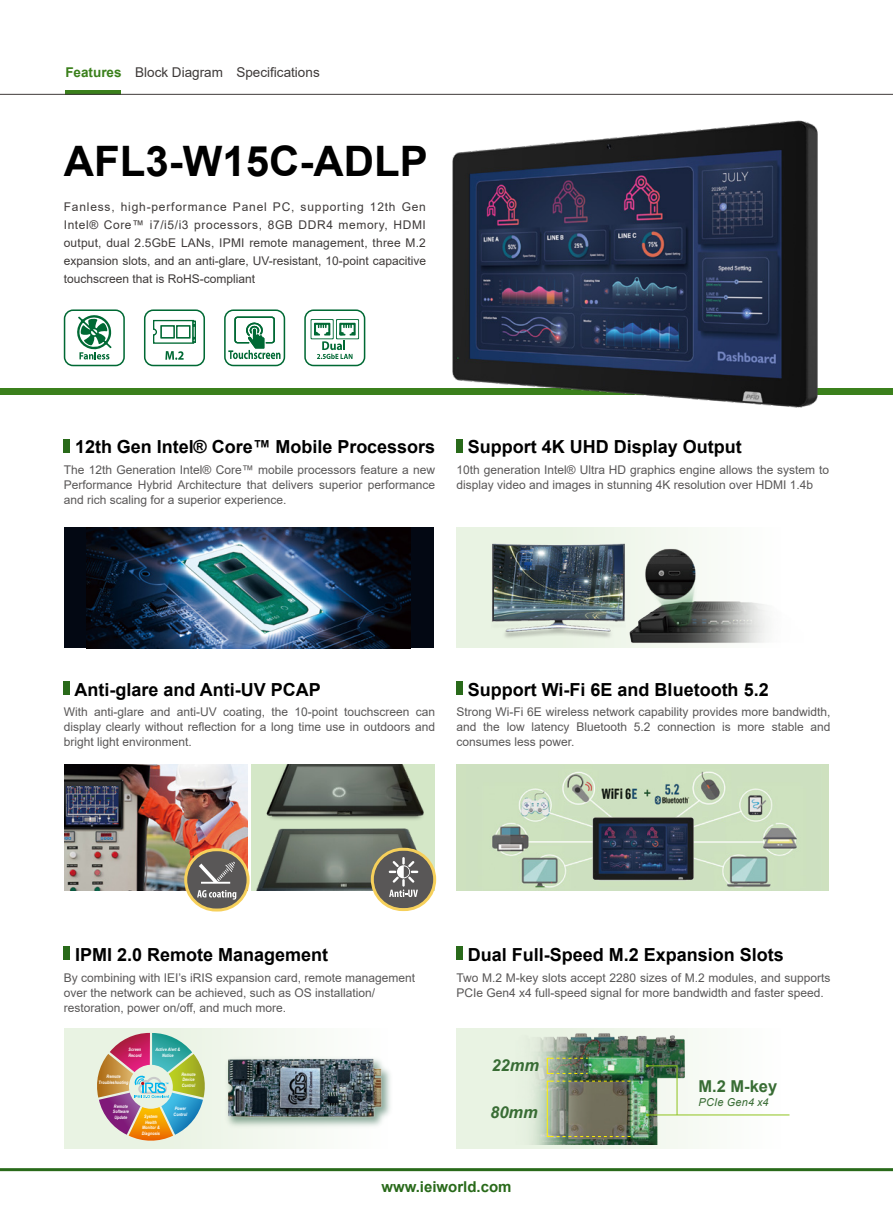
<style>
.page{position:relative;width:893px;height:1212px;background:#fff}
.page>*{position:absolute;margin:0;border:0;box-sizing:border-box;transform-origin:0 0}
.t1{font:700 42px "Arial";color:#000}
.t2{font:700 18px "Arial";color:#000}
.t3{font:italic 700 16.35px "Arial";color:#386c34}
.t4{font:700 16.35px "Arial";color:#386c34}
.t5{font:700 15px "Arial";color:#296a1a}
.t6{font:13.5px "Arial";color:#3e3a39}
.t7{font:12px/15px "Arial";color:#595757;text-align:justify}
.t8{font:12px/18px "Arial";color:#3e3a39;text-align:justify}
.t9{font:italic 10.95px "Arial";letter-spacing:.02em;color:#386c34}
.t10{font:italic 700 4.65px/5.6px "Arial Narrow";color:#fff;text-align:center}
.s1{font-weight:700;color:#3b801c}
</style>
<div class="page">
<hr style="left:65px;top:90px;width:55px;height:4px;background:#3b801c">
<hr style="left:0;top:94px;width:893px;height:1px;background:#3e3a39">
<div style="left:0;top:388px;width:893px;height:7px;background:#3b801c"></div>
<hr style="left:0;top:1168px;width:893px;height:3px;background:#296a1a">
<div style="left:64px;top:1028px;width:373px;height:120px;background:linear-gradient(to right,#e4f0dd,#fff)"></div>
<div style="left:456px;top:528px;width:20px;height:120px;background:#e9f3e3"></div>
<svg style="left:456px;top:1028px;width:334px;height:120px;fill:#f8fbf6"></svg>
<img style="left:452px;top:120px;width:366px;height:288px">
<svg style="left:64px;top:309px;width:61px;height:57px"></svg>
<svg style="left:224px;top:309px;width:61px;height:57px"></svg>
<div style="left:144px;top:309px;width:61px;height:57px;border:2px solid #006934;border-radius:9px"></div>
<svg style="left:165px;top:351px;width:19px;height:9px"></svg>
<svg style="left:153px;top:319px;width:43px;height:25px"></svg>
<svg style="left:192px;top:325px;width:4px;height:13px"></svg>
<div style="left:161px;top:325px;width:14px;height:13px;background:#fff;border:1px solid #006934"></div>
<div style="left:176px;top:325px;width:14px;height:13px;background:#fff;border:1px solid #006934"></div>
<svg style="left:304px;top:309px;width:61px;height:57px"></svg>
<img style="left:64px;top:764px;width:184px;height:127px">
<img style="left:252px;top:764px;width:183px;height:127px">
<div style="left:64px;top:439px;width:6px;height:13px;background:#296a1a"></div>
<div style="left:64px;top:681px;width:6px;height:13px;background:#296a1a"></div>
<div style="left:64px;top:947px;width:6px;height:13px;background:#296a1a"></div>
<div style="left:456px;top:439px;width:7px;height:13px;background:#296a1a"></div>
<div style="left:456px;top:681px;width:7px;height:13px;background:#296a1a"></div>
<div style="left:456px;top:947px;width:7px;height:13px;background:#296a1a"></div>
<div style="left:186px;top:850px;width:62px;height:60px;background:#595757;border-radius:30px"></div>
<div style="left:184px;top:848px;width:66px;height:63px;border:3px solid #f6d05b;border-radius:30px"></div>
<svg style="left:197px;top:890px;width:39px;height:9px"></svg>
<svg style="left:199px;top:861px;width:36px;height:23px"></svg>
<div style="left:372px;top:849px;width:63px;height:60px;background:#595757;border-radius:30px"></div>
<div style="left:371px;top:848px;width:65px;height:63px;border:3px solid #f6d05b;border-radius:30px"></div>
<svg style="left:388px;top:857px;width:30px;height:40px"></svg>
<div style="left:64px;top:528px;width:370px;height:120px;background:#030813"></div>
<img style="left:87px;top:528px;width:324px;height:120px">
<svg style="left:95px;top:1033px;width:112px;height:109px;background:#b2ab97"></svg>
<img style="left:212px;top:1041px;width:192px;height:102px">
<img style="left:218px;top:1048px;width:170px;height:78px">
<img style="left:476px;top:528px;width:292px;height:120px">
<img style="left:515px;top:1028px;width:185px;height:116px">
<div style="left:547px;top:1058px;width:4px;height:16px;border:1px solid #fff100"></div>
<div style="left:547px;top:1081px;width:4px;height:56px;border:1px solid #fff100"></div>
<svg style="left:551px;top:1058px;width:37px;height:1px"></svg>
<svg style="left:551px;top:1073px;width:37px;height:1px"></svg>
<svg style="left:551px;top:1081px;width:83px;height:1px"></svg>
<svg style="left:551px;top:1136px;width:83px;height:1px"></svg>
<hr style="left:647px;top:1114px;width:142px;height:1px;background:#8fc31f">
<svg style="left:646px;top:1064px;width:32px;height:52px"></svg>
<div style="left:456px;top:764px;width:373px;height:127px;background:#cee1bf"></div>
<img style="left:492px;top:771px;width:305px;height:117px">
<img style="left:548px;top:797px;width:195px;height:91px">
<p class="t6" style="left:65px;top:63px;width:256px"><span class="s1">Features</span> Block Diagram Specifications</p>
<h1 class="t1" style="left:64px;top:132px;width:365px">AFL3-W15C-ADLP</h1>
<p class="t8" style="left:64px;top:198px;width:364px">Fanless, high-performance Panel PC, supporting 12th Gen Intel® Core™ i7/i5/i3 processors, 8GB DDR4 memory, HDMI output, dual 2.5GbE LANs, IPMI remote management, three M.2 expansion slots, and an anti-glare, UV-resistant, 10-point capacitive touchscreen that is RoHS-compliant</p>
<h2 class="t2" style="left:75px;top:434px;width:361px">12th Gen Intel® Core™ Mobile Processors</h2>
<p class="t7" style="left:64px;top:462px;width:373px">The 12th Generation Intel® Core™ mobile processors feature a new Performance Hybrid Architecture that delivers superior performance and rich scaling for a superior experience.</p>
<h2 class="t2" style="left:468px;top:434px;width:276px">Support 4K UHD Display Output</h2>
<p class="t7" style="left:456px;top:462px;width:374px">10th generation Intel® Ultra HD graphics engine allows the system to display video and images in stunning 4K resolution over HDMI 1.4b</p>
<h2 class="t2" style="left:74px;top:676px;width:248px">Anti-glare and Anti-UV PCAP</h2>
<p class="t7" style="left:64px;top:704px;width:373px">With anti-glare and anti-UV coating, the 10-point touchscreen can display clearly without reflection for a long time use in outdoors and bright light environment.</p>
<h2 class="t2" style="left:468px;top:676px;width:302px">Support Wi-Fi 6E and Bluetooth 5.2</h2>
<p class="t7" style="left:456px;top:704px;width:376px">Strong Wi-Fi 6E wireless network capability provides more bandwidth, and the low latency Bluetooth 5.2 connection is more stable and consumes less power.</p>
<h2 class="t2" style="left:75px;top:942px;width:255px">IPMI 2.0 Remote Management</h2>
<p class="t7" style="left:64px;top:970px;width:353px;text-align:left">By combining with IEI’s iRIS expansion card, remote management over the network can be achieved, such as OS installation/ restoration, power on/off, and much more.</p>
<p class="t10" style="left:155px;top:1046px;width:26px">Active Alert &amp;<br>Notice</p>
<p class="t10" style="left:128px;top:1046px;width:15px;text-align:left">Screen<br>Record</p>
<p class="t10" style="left:99px;top:1073px;width:31px">Remote<br>Troubleshooting</p>
<p class="t10" style="left:113px;top:1103px;width:18px">Remote<br>Software<br>Update</p>
<p class="t10" style="left:174px;top:1105px;width:15px;text-align:left">Power<br>Control</p>
<p class="t10" style="left:182px;top:1071px;width:15px;text-align:left">Remote<br>Device<br>Control</p>
<p class="t10" style="left:142px;top:1113px;width:20px">System<br>Health<br>Monitor &amp;<br>Diagnosis</p>
<h2 class="t2" style="left:468px;top:942px;width:318px">Dual Full-Speed M.2 Expansion Slots</h2>
<p class="t7" style="left:456px;top:970px;width:376px">Two M.2 M-key slots accept 2280 sizes of M.2 modules, and supports<br>PCIe Gen4 x4 full-speed signal for more bandwidth and faster speed.</p>
<h3 class="t3" style="left:491px;top:1054px;width:49px">22mm</h3>
<h3 class="t3" style="left:490px;top:1101px;width:49px">80mm</h3>
<h3 class="t4" style="left:698px;top:1075px;width:80px">M.2 M-key</h3>
<p class="t9" style="left:698px;top:1095px;width:72px">PCIe Gen4 x4</p>
<p class="t5" style="left:381px;top:1176px;width:132px">www.ieiworld.com</p>
</div>
